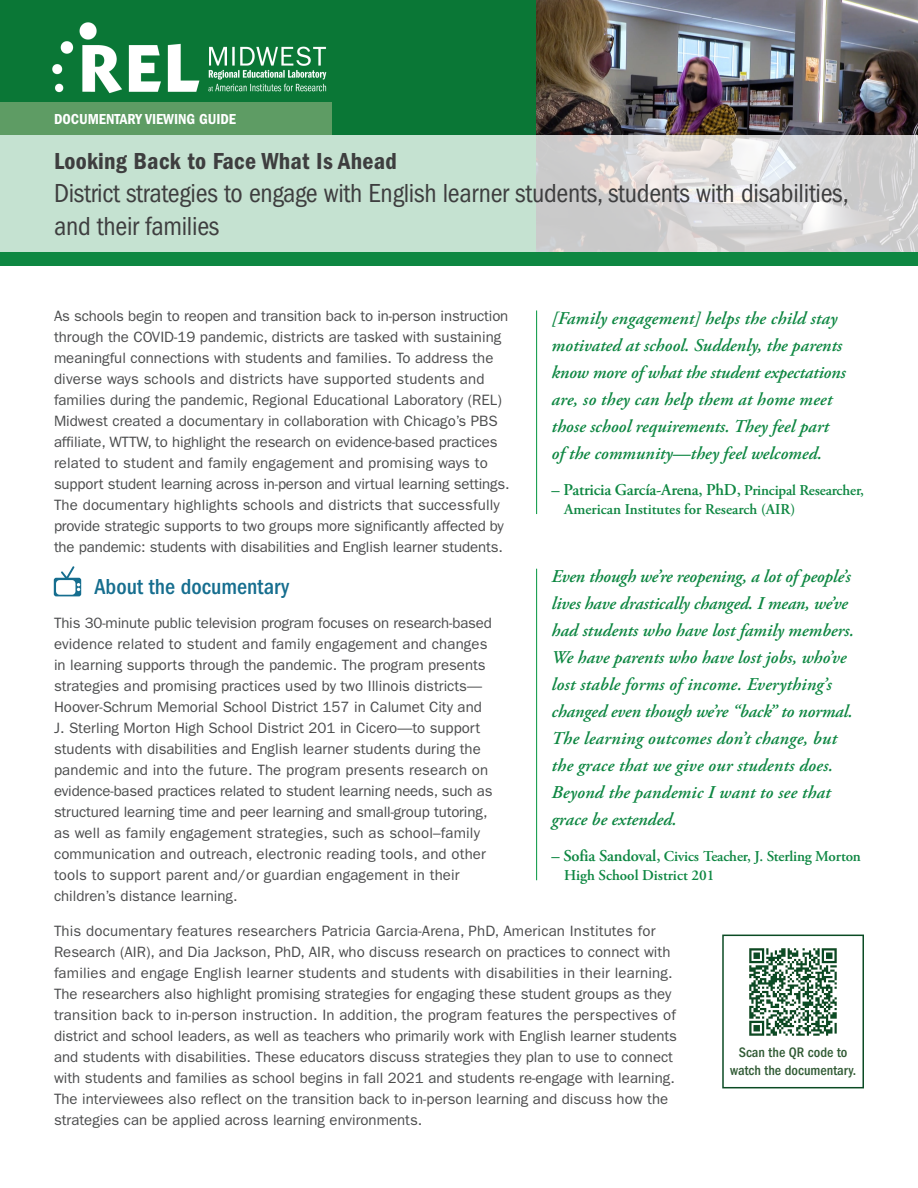
<style>
.page{position:relative;width:918px;height:1188px;background:#fff}
.page>*{position:absolute;margin:0;border:0;box-sizing:border-box;transform-origin:0 0}
.t1{font:condensed 27px/33px "ITC Franklin Gothic Std";letter-spacing:-.01em;color:#3e3e3f}
.t2{font:24px "ITC Franklin Gothic Std Dm Cd";letter-spacing:.01em;color:#3e3e3f}
.t3{font:500 condensed 22.5px "ITC Franklin Gothic Std";color:#166e8f}
.t4{font:italic 600 18px/27px "Adobe Garamond Pro";color:#0e8742}
.t5{font:600 16.5px "Adobe Garamond Pro";letter-spacing:-.015em;color:#0e8742}
.t6{font:15px/21px "ITC Franklin Gothic Std";color:#4b4c4d}
.t7{font:600 15px/19.5px "Adobe Garamond Pro";color:#0e8742}
.t8{font:15px "ITC Franklin Gothic Std Dm Cd";color:#fff}
.t9{font:500 condensed 14.25px/18px "ITC Franklin Gothic Std";color:#315b35;text-align:center}
.s1{font-size:15px}
.s2{font-size:16.5px}
</style>
<div class="page">
<img style="left:536px;top:0;width:382px;height:135px">
<div style="left:0;top:0;width:536px;height:266px;background:#c5e2d1"></div>
<svg style="left:536px;top:135px;width:382px;height:118px;background:#d5d5d4"></svg>
<div style="left:0;top:0;width:536px;height:135px;background:#0a7736"></div>
<div style="left:0;top:102px;width:332px;height:33px;background:#5e9c64"></div>
<div style="left:0;top:253px;width:918px;height:13px;background:#0e8742"></div>
<img style="left:52px;top:22px;width:275px;height:72px">
<svg style="left:54px;top:566px;width:27px;height:30px"></svg>
<hr style="left:536px;top:310px;width:1px;height:204px;background:#00943d">
<div style="left:722px;top:935px;width:142px;height:153px;border:2px solid #0b4b24"></div>
<img style="left:749px;top:948px;width:88px;height:88px">
<hr style="left:536px;top:569px;width:1px;height:311px;background:#00943d">
<p class="t8" style="left:54px;top:110px;width:184px">DOCUMENTARY VIEWING GUIDE</p>
<h1 class="t2" style="left:54px;top:147px;width:344px">Looking Back to Face What Is Ahead</h1>
<h1 class="t1" style="left:54px;top:177px;width:796px">District strategies to engage with English learner students, students with disabilities, and their families</h1>
<p class="t6" style="left:54px;top:305px;width:457px">As schools begin to reopen and transition back to in-person instruction through the COVID-19 pandemic, districts are tasked with sustaining meaningful connections with students and families. To address the diverse ways schools and districts have supported students and families during the pandemic, Regional Educational Laboratory (REL)<br>Midwest created a documentary in collaboration with Chicago’s PBS affiliate, WTTW, to highlight the research on evidence-based practices related to student and family engagement and promising ways to support student learning across in-person and virtual learning settings.<br>The documentary highlights schools and districts that successfully provide strategic supports to two groups more significantly affected by the pandemic: students with disabilities and English learner students.</p>
<h2 class="t3" style="left:94px;top:574px;width:196px">About the documentary</h2>
<p class="t6" style="left:54px;top:613px;width:440px">This 30-minute public television program focuses on research-based evidence related to student and family engagement and changes in learning supports through the pandemic. The program presents strategies and promising practices used by two Illinois districts— Hoover-Schrum Memorial School District 157 in Calumet City and J. Sterling Morton High School District 201 in Cicero—to support students with disabilities and English learner students during the pandemic and into the future. The program presents research on evidence-based practices related to student learning needs, such as structured learning time and peer learning and small-group tutoring, as well as family engagement strategies, such as school–family communication and outreach, electronic reading tools, and other tools to support parent and/or guardian engagement in their children’s distance learning.</p>
<p class="t6" style="left:54px;top:920px;width:625px">This documentary features researchers Patricia Garcia-Arena, PhD, American Institutes for Research (AIR), and Dia Jackson, PhD, AIR, who discuss research on practices to connect with families and engage English learner students and students with disabilities in their learning.<br>The researchers also highlight promising strategies for engaging these student groups as they transition back to in-person instruction. In addition, the program features the perspectives of district and school leaders, as well as teachers who primarily work with English learner students and students with disabilities. These educators discuss strategies they plan to use to connect with students and families as school begins in fall 2021 and students re-engage with learning.<br>The interviewees also reflect on the transition back to in-person learning and discuss how the strategies can be applied across learning environments.</p>
<p class="t4" style="left:552px;top:305px;width:295px">[Family engagement] helps the child stay motivated at school. Suddenly, the parents know more of what the student expectations are, so they can help them at home meet those school requirements. They feel part of the community—they feel welcomed.</p>
<p class="t5" style="left:552px;top:480px;width:314px">– Patricia García-Arena, PhD, <span class="s1">Principal Researcher,</span></p>
<p class="t7" style="left:564px;top:500px;width:233px">American Institutes for Research (AIR)</p>
<p class="t4" style="left:552px;top:563px;width:304px">Even though we’re reopening, a lot of people’s lives have drastically changed. I mean, we’ve had students who have lost family members.<br>We have parents who have lost jobs, who’ve lost stable forms of income. Everything’s changed even though we’re “back” to normal.<br>The learning outcomes don’t change, but the grace that we give our students does.<br>Beyond the pandemic I want to see that grace be extended.</p>
<p class="t7" style="left:564px;top:846px;width:298px;text-indent:-12px"><span class="s2">– Sofia Sandoval,</span> Civics Teacher, J. Sterling Morton<br>High School District 201</p>
<p class="t9" style="left:730px;top:1043px;width:128px">Scan the QR code to watch the documentary.</p>
</div>
